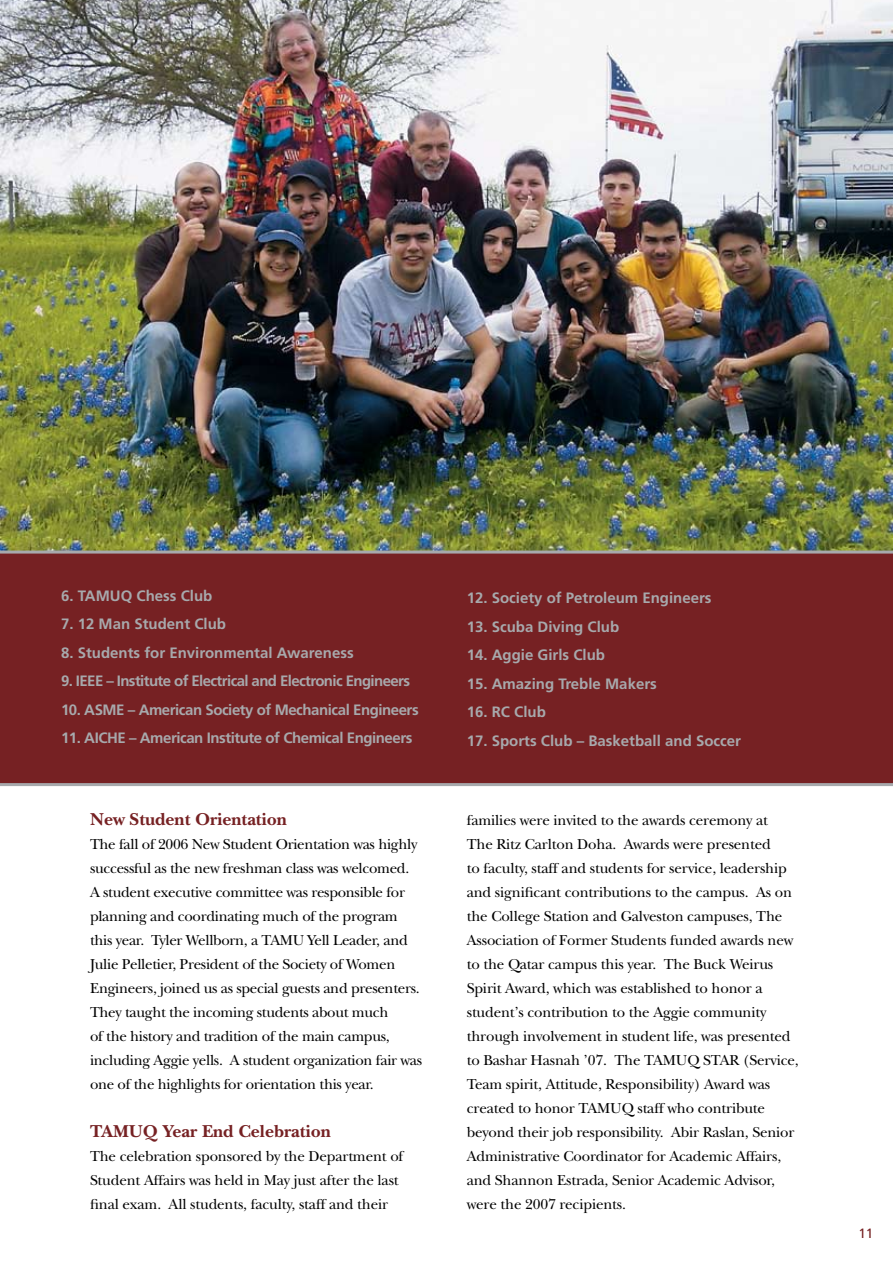
<style>
.page{position:relative;width:893px;height:1263px;background:#fff}
.page>*{position:absolute;margin:0;border:0;box-sizing:border-box;transform-origin:0 0}
.t1{font:700 18px "New Baskerville Std";color:#762123}
.t2{font:15px/24px "New Baskerville Std";letter-spacing:-.01em;color:#000}
.t3{font:700 15px "Frutiger LT Std";color:#a7a9ac}
.t4{font:700 15px "Frutiger LT Std";letter-spacing:-.03em;color:#a7a9ac}
.t5{font:700 15px "Frutiger LT Std";letter-spacing:-.04em;color:#a7a9ac}
.t6{font:13.5px "Frutiger LT Std";color:#762123}
</style>
<div class="page">
<img style="left:0;top:0;width:893px;height:550px">
<div style="left:0;top:550px;width:893px;height:236px;background:#762123"></div>
<p class="t3" style="left:61px;top:587px;width:153px">6. TAMUQ Chess Club</p>
<p class="t3" style="left:61px;top:615px;width:167px">7. 12 Man Student Club</p>
<p class="t3" style="left:61px;top:644px;width:294px">8. Students for Environmental Awareness</p>
<p class="t5" style="left:61px;top:672px;width:350px">9. IEEE – Institute of Electrical and Electronic Engineers</p>
<p class="t4" style="left:61px;top:701px;width:359px">10. ASME – American Society of Mechanical Engineers</p>
<p class="t4" style="left:61px;top:729px;width:353px">11. AICHE – American Institute of Chemical Engineers</p>
<p class="t1" style="left:90px;top:809px;width:198px">New Student Orientation</p>
<p class="t2" style="left:90px;top:832px;width:334px">The fall of 2006 New Student Orientation was highly successful as the new freshman class was welcomed.<br>A student executive committee was responsible for planning and coordinating much of the program this year. Tyler Wellborn, a TAMU Yell Leader, and Julie Pelletier, President of the Society of Women Engineers, joined us as special guests and presenters.<br>They taught the incoming students about much<br>of the history and tradition of the main campus, including Aggie yells. A student organization fair was one of the highlights for orientation this year.</p>
<p class="t1" style="left:90px;top:1121px;width:242px">TAMUQ Year End Celebration</p>
<p class="t2" style="left:90px;top:1144px;width:315px">The celebration sponsored by the Department of<br>Student Affairs was held in May just after the last final exam. All students, faculty, staff and their</p>
<p class="t3" style="left:467px;top:589px;width:246px">12. Society of Petroleum Engineers</p>
<p class="t3" style="left:467px;top:618px;width:154px">13. Scuba Diving Club</p>
<p class="t3" style="left:467px;top:646px;width:140px">14. Aggie Girls Club</p>
<p class="t3" style="left:467px;top:675px;width:192px">15. Amazing Treble Makers</p>
<p class="t3" style="left:467px;top:703px;width:81px">16. RC Club</p>
<p class="t3" style="left:467px;top:732px;width:276px">17. Sports Club – Basketball and Soccer</p>
<p class="t2" style="left:467px;top:808px;width:334px">families were invited to the awards ceremony at<br>The Ritz Carlton Doha. Awards were presented<br>to faculty, staff and students for service, leadership and significant contributions to the campus. As on the College Station and Galveston campuses, The Association of Former Students funded awards new to the Qatar campus this year. The Buck Weirus Spirit Award, which was established to honor a student’s contribution to the Aggie community through involvement in student life, was presented to Bashar Hasnah ’07. The TAMUQ STAR (Service, Team spirit, Attitude, Responsibility) Award was created to honor TAMUQ staff who contribute beyond their job responsibility. Abir Raslan, Senior Administrative Coordinator for Academic Affairs, and Shannon Estrada, Senior Academic Advisor, were the 2007 recipients.</p>
<p class="t6" style="left:858px;top:1225px;width:16px">11</p>
</div>
